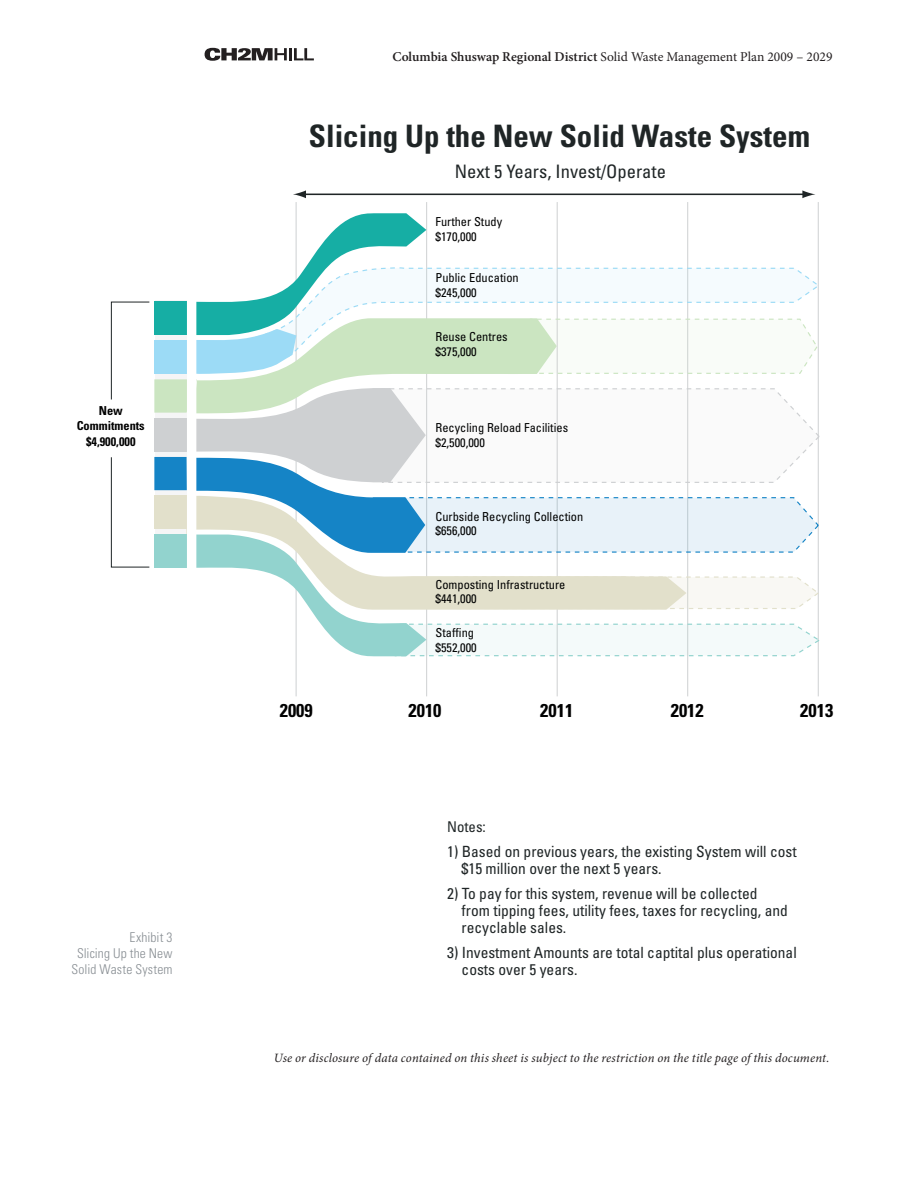
<style>
.page{position:relative;width:918px;height:1188px;background:#fff}
.page>*{position:absolute;margin:0;border:0;box-sizing:border-box;transform-origin:0 0}
.t1{font:700 condensed 30.9px "Univers";color:#1f2526}
.t2{font:condensed 18.6px "Univers";color:#1f2526}
.t3{font:700 condensed 18.6px "Univers";color:#000101}
.t4{font:condensed 15.45px/17px "Univers";color:#1f2526}
.t5{font:condensed 14.85px "Univers";color:#1f2526}
.t6{font:13.5px "Minion Pro";letter-spacing:-.005em;color:#231f20}
.t7{font:300 condensed 13.5px/16.2px "Univers";letter-spacing:.01em;color:#888e93;text-align:right}
.t8{font:italic 12.75px "Minion Pro";letter-spacing:.01em;color:#231f20}
.t9{font:condensed 12.3px/14.7px "Univers";color:#000101}
.t10{font:700 condensed 12.3px/15.5px "Univers";color:#000101;text-align:center}
.s1{font-weight:600}
</style>
<div class="page">
<svg style="left:205px;top:48px;width:109px;height:13px"></svg>
<hr style="left:296px;top:202px;width:1px;height:494px;background:#ced0d2">
<hr style="left:426px;top:202px;width:1px;height:494px;background:#ced0d2">
<hr style="left:557px;top:202px;width:1px;height:494px;background:#ced0d2">
<hr style="left:687px;top:202px;width:1px;height:494px;background:#ced0d2">
<hr style="left:818px;top:202px;width:1px;height:494px;background:#ced0d2">
<hr style="left:303px;top:194px;width:502px;height:1px;background:#1f2526">
<svg style="left:802px;top:190px;width:13px;height:8px"></svg>
<svg style="left:293px;top:190px;width:13px;height:8px"></svg>
<svg style="left:111px;top:213px;width:709px;height:479px"></svg>
<p class="t10" style="left:77px;top:403px;width:70px">New<br>Commitments $4,900,000</p>
<p class="t7" style="left:72px;top:929px;width:102px">Exhibit 3<br>Slicing Up the New<br>Solid Waste System</p>
<p class="t6" style="left:392px;top:47px;width:442px"><span class="s1">Columbia Shuswap Regional District</span> Solid Waste Management Plan 2009 – 2029</p>
<h1 class="t1" style="left:309px;top:117px;width:503px">Slicing Up the New Solid Waste System</h1>
<p class="t2" style="left:455px;top:160px;width:213px">Next 5 Years, Invest/Operate</p>
<p class="t9" style="left:436px;top:214px;width:68px">Further Study $170,000</p>
<p class="t9" style="left:436px;top:270px;width:85px">Public Education $245,000</p>
<p class="t9" style="left:436px;top:330px;width:74px">Reuse Centres $375,000</p>
<p class="t9" style="left:436px;top:420px;width:134px">Recycling Reload Facilities $2,500,000</p>
<p class="t9" style="left:436px;top:509px;width:149px">Curbside Recycling Collection $656,000</p>
<p class="t9" style="left:436px;top:577px;width:131px">Composting Infrastructure $441,000</p>
<p class="t9" style="left:436px;top:625px;width:43px">Staffing $552,000</p>
<p class="t3" style="left:280px;top:699px;width:34px">2009</p>
<p class="t3" style="left:409px;top:699px;width:34px">2010</p>
<p class="t3" style="left:540px;top:699px;width:34px">2011</p>
<p class="t3" style="left:671px;top:699px;width:34px">2012</p>
<p class="t3" style="left:800px;top:699px;width:34px">2013</p>
<p class="t5" style="left:447px;top:818px;width:40px">Notes:</p>
<p class="t4" style="left:462px;top:843px;width:337px;text-indent:-14px">1) Based on previous years, the existing System will cost $15 million over the next 5 years.</p>
<p class="t4" style="left:462px;top:885px;width:328px;text-indent:-14px">2) To pay for this system, revenue will be collected from tipping fees, utility fees, taxes for recycling, and recyclable sales.</p>
<p class="t4" style="left:462px;top:943px;width:337px;text-indent:-14px">3) Investment Amounts are total captital plus operational costs over 5 years.</p>
<p class="t8" style="left:274px;top:1049px;width:557px">Use or disclosure of data contained on this sheet is subject to the restriction on the title page of this document.</p>
</div>
